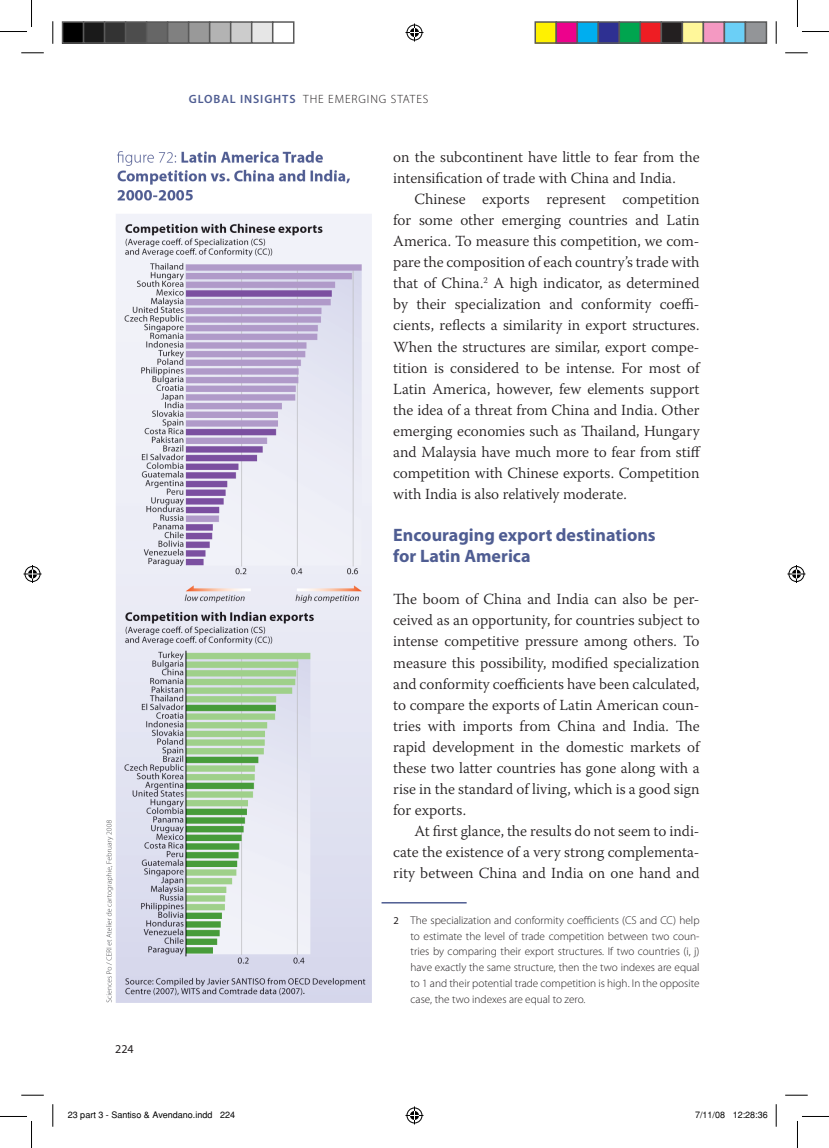
<style>
.page{position:relative;width:829px;height:1148px;background:#fff}
.page>*{position:absolute;margin:0;border:0;box-sizing:border-box;transform-origin:0 0}
.t1{font:700 18px "Myriad Pro";color:#4f5d92}
.t2{font:300 15.3px/21px "Warnock Pro";color:#231f20;text-align:justify}
.t3{font:300 12px "Myriad Pro";letter-spacing:.075em;color:#231f20}
.t4{font:12px "Myriad Pro";color:#231f20}
.t5{font:300 11.25px/15.8px "Myriad Pro";color:#231f20;text-align:justify}
.t6{font:9px "Helvetica";color:#000}
.s1{font-weight:600;color:#4f5d92}
.s2{font-weight:400;font-size:10.5px}
</style>
<div class="page">
<img style="left:107px;top:151px;width:265px;height:851px">
<hr style="left:381px;top:901px;width:85px;height:2px;background:#4f5d92">
<svg style="left:21px;top:53px;width:23px;height:1px"></svg>
<svg style="left:785px;top:53px;width:22px;height:1px"></svg>
<svg style="left:21px;top:1094px;width:23px;height:1px"></svg>
<svg style="left:785px;top:1094px;width:22px;height:1px"></svg>
<svg style="left:53px;top:21px;width:1px;height:23px"></svg>
<svg style="left:53px;top:1104px;width:1px;height:22px"></svg>
<svg style="left:775px;top:21px;width:1px;height:23px"></svg>
<svg style="left:775px;top:1104px;width:1px;height:22px"></svg>
<svg style="left:0;top:0;width:32px;height:32px"></svg>
<svg style="left:0;top:1116px;width:32px;height:31px"></svg>
<svg style="left:797px;top:0;width:31px;height:32px"></svg>
<svg style="left:797px;top:1116px;width:31px;height:31px"></svg>
<svg style="left:405px;top:24px;width:18px;height:18px"></svg>
<svg style="left:405px;top:1106px;width:18px;height:18px"></svg>
<svg style="left:24px;top:565px;width:18px;height:18px"></svg>
<svg style="left:787px;top:565px;width:18px;height:18px"></svg>
<div style="left:63px;top:22px;width:21px;height:21px;background:#000"></div>
<div style="left:62px;top:21px;width:22px;height:23px;border:2px solid #595959"></div>
<div style="left:84px;top:22px;width:21px;height:21px;background:#1a1a1a"></div>
<div style="left:83px;top:21px;width:22px;height:23px;border:2px solid #595959"></div>
<div style="left:105px;top:22px;width:21px;height:21px;background:#333"></div>
<div style="left:104px;top:21px;width:22px;height:23px;border:2px solid #595959"></div>
<div style="left:126px;top:22px;width:21px;height:21px;background:#4d4d4d"></div>
<div style="left:125px;top:21px;width:22px;height:23px;border:2px solid #595959"></div>
<div style="left:147px;top:22px;width:21px;height:21px;background:#666"></div>
<div style="left:146px;top:21px;width:22px;height:23px;border:2px solid #595959"></div>
<div style="left:168px;top:22px;width:21px;height:21px;background:#808080"></div>
<div style="left:167px;top:21px;width:22px;height:23px;border:2px solid #595959"></div>
<div style="left:189px;top:22px;width:21px;height:21px;background:#999"></div>
<div style="left:188px;top:21px;width:22px;height:23px;border:2px solid #595959"></div>
<div style="left:210px;top:22px;width:21px;height:21px;background:#b3b3b3"></div>
<div style="left:209px;top:21px;width:22px;height:23px;border:2px solid #595959"></div>
<div style="left:231px;top:22px;width:21px;height:21px;background:#ccc"></div>
<div style="left:230px;top:21px;width:22px;height:23px;border:2px solid #595959"></div>
<div style="left:252px;top:22px;width:21px;height:21px;background:#e6e6e6"></div>
<div style="left:251px;top:21px;width:22px;height:23px;border:2px solid #595959"></div>
<div style="left:272px;top:21px;width:22px;height:23px;border:2px solid #595959"></div>
<div style="left:535px;top:22px;width:21px;height:21px;background:#fff101"></div>
<div style="left:534px;top:21px;width:23px;height:23px;border:2px solid #595959"></div>
<div style="left:556px;top:22px;width:21px;height:21px;background:#ed028c"></div>
<div style="left:555px;top:21px;width:23px;height:23px;border:2px solid #595959"></div>
<div style="left:577px;top:22px;width:21px;height:21px;background:#00aeef"></div>
<div style="left:576px;top:21px;width:23px;height:23px;border:2px solid #595959"></div>
<div style="left:598px;top:22px;width:21px;height:21px;background:#2e3092"></div>
<div style="left:597px;top:21px;width:23px;height:23px;border:2px solid #595959"></div>
<div style="left:619px;top:22px;width:21px;height:21px;background:#00a54f"></div>
<div style="left:618px;top:21px;width:23px;height:23px;border:2px solid #595959"></div>
<div style="left:640px;top:22px;width:21px;height:21px;background:#ee1d23"></div>
<div style="left:639px;top:21px;width:23px;height:23px;border:2px solid #595959"></div>
<div style="left:661px;top:22px;width:21px;height:21px;background:#231f20"></div>
<div style="left:660px;top:21px;width:23px;height:23px;border:2px solid #595959"></div>
<div style="left:682px;top:22px;width:21px;height:21px;background:#fff79a"></div>
<div style="left:681px;top:21px;width:23px;height:23px;border:2px solid #595959"></div>
<div style="left:703px;top:22px;width:21px;height:21px;background:#f499c2"></div>
<div style="left:702px;top:21px;width:23px;height:23px;border:2px solid #595959"></div>
<div style="left:724px;top:22px;width:21px;height:21px;background:#6bcff6"></div>
<div style="left:723px;top:21px;width:23px;height:23px;border:2px solid #595959"></div>
<div style="left:745px;top:22px;width:21px;height:21px;background:#939598"></div>
<div style="left:744px;top:21px;width:23px;height:23px;border:2px solid #595959"></div>
<p class="t3" style="left:189px;top:92px;width:241px"><span class="s1">GLOBAL INSIGHTS</span> THE EMERGING STATES</p>
<p class="t4" style="left:115px;top:1041px;width:20px">224</p>
<p class="t2" style="left:393px;top:146px;width:308px">on the subcontinent have little to fear from the intensification of trade with China and India.</p>
<p class="t2" style="left:393px;top:188px;width:309px;text-indent:21px">Chinese exports represent competition for some other emerging countries and Latin America. To measure this competition, we com&shy;pare the composition of each country’s trade with that of China.<sup>2</sup> A high indicator, as determined by their specialization and conformity coeffi&shy;cients, reflects a similarity in export structures.<br>When the structures are similar, export compe&shy;tition is considered to be intense. For most of Latin America, however, few elements support the idea of a threat from China and India. Other emerging economies such as Thailand, Hungary and Malaysia have much more to fear from stiff competition with Chinese exports. Competition with India is also relatively moderate.</p>
<p class="t1" style="left:393px;top:523px;width:264px">Encouraging export destinations</p>
<p class="t1" style="left:393px;top:544px;width:139px">for Latin America</p>
<p class="t2" style="left:393px;top:588px;width:308px">The boom of China and India can also be per&shy;ceived as an opportunity, for countries subject to intense competitive pressure among others. To measure this possibility, modified specialization and conformity coefficients have been calculated, to compare the exports of Latin American coun&shy;tries with imports from China and India. The rapid development in the domestic markets of these two latter countries has gone along with a rise in the standard of living, which is a good sign for exports.</p>
<p class="t2" style="left:393px;top:820px;width:308px;text-indent:21px">At first glance, the results do not seem to indi&shy;cate the existence of a very strong complementa&shy;rity between China and India on one hand and</p>
<p class="t5" style="left:410px;top:912px;width:290px;text-indent:-17px"><span class="s2">2</span> The specialization and conformity coefficients (CS and CC) help to estimate the level of trade competition between two coun&shy;tries by comparing their export structures. If two countries (i, j) have exactly the same structure, then the two indexes are equal to 1 and their potential trade competition is high. In the opposite case, the two indexes are equal to zero.</p>
<p class="t6" style="left:68px;top:1108px;width:169px">23 part 3 - Santiso &amp; Avendano.indd 224</p>
<p class="t6" style="left:695px;top:1108px;width:74px">7/11/08 12:28:36</p>
</div>
